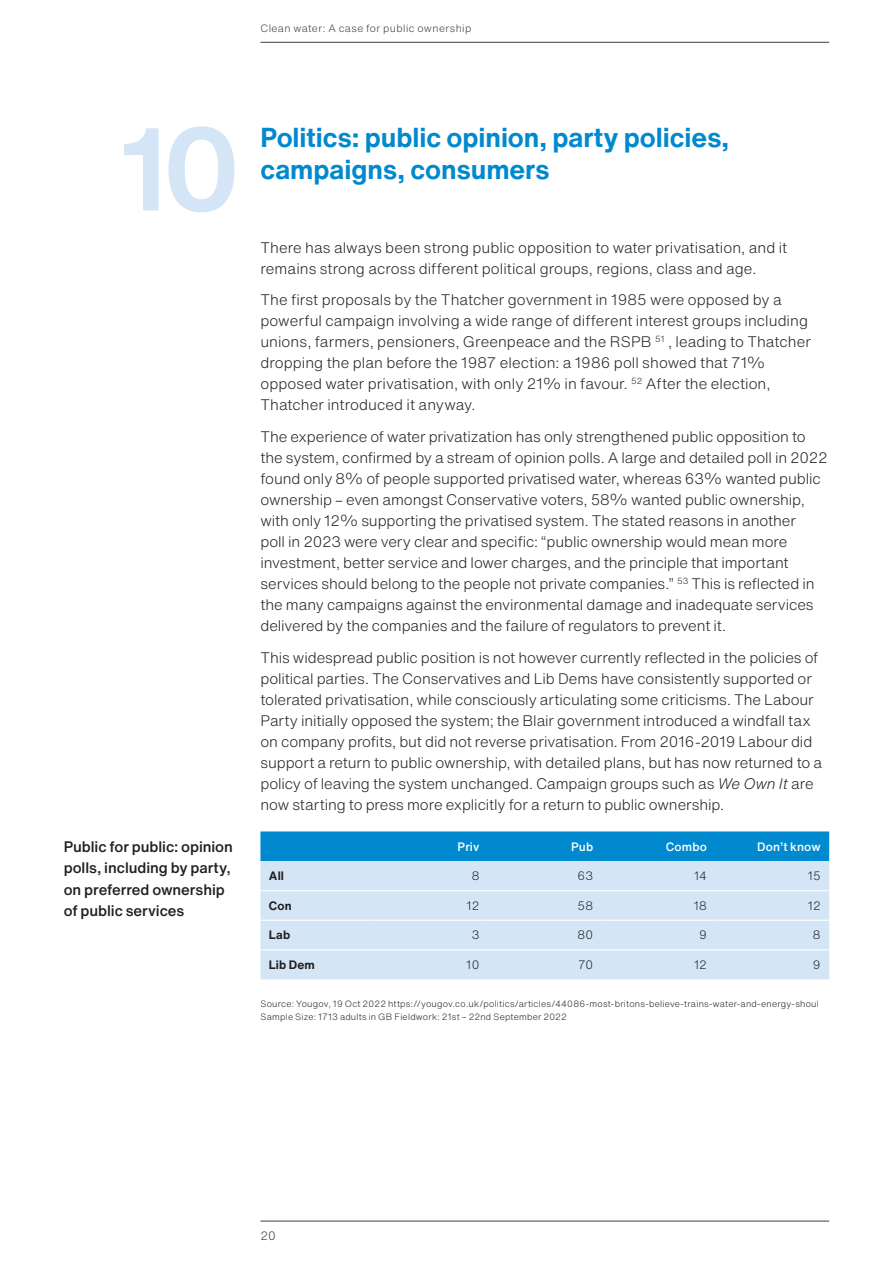
<style>
.page{position:relative;width:893px;height:1263px;background:#fff}
.page>*{position:absolute;margin:0;border:0;box-sizing:border-box;transform-origin:0 0}
.t1{font:700 115.5px "Helvetica Now Display";color:#d4e6f6}
.t2{font:700 27px/31.5px "Helvetica Now Text";letter-spacing:-.005em;color:#0089cf}
.t3{font:300 15px/21px "Helvetica Now Text";letter-spacing:-.005em;color:#231f20}
.t4{font:500 15px/21px "Helvetica Now Text";letter-spacing:-.005em;color:#231f20}
.t5{font:300 12px "Helvetica Now Text";letter-spacing:-.005em;color:#231f20}
.t6{font:500 12px "Helvetica Now Text";letter-spacing:.015em;color:#fff}
.t7{font:700 12px "Helvetica Now Text";letter-spacing:.015em;color:#231f20}
.t8{font:300 12px "Helvetica Now Text";color:#3e3e3f}
.t9{font:300 10.5px "Helvetica Now Text";letter-spacing:.04em;color:#3e3e3f}
.t10{font:300 9px/12.6px "Helvetica Now Text";letter-spacing:.025em;color:#231f20}
.s1{font-style:italic}
</style>
<div class="page">
<hr style="left:260px;top:1221px;width:569px;height:1px;background:#3e3e3f">
<hr style="left:260px;top:42px;width:569px;height:1px;background:#3e3e3f">
<div style="left:260px;top:831px;width:569px;height:30px;background:#0089cf"></div>
<div style="left:260px;top:861px;width:569px;height:118px;background:#d4e6f6"></div>
<hr style="left:260px;top:890px;width:114px;height:1px;background:#fff">
<hr style="left:374px;top:890px;width:114px;height:1px;background:#fff">
<hr style="left:488px;top:890px;width:114px;height:1px;background:#fff">
<hr style="left:602px;top:890px;width:113px;height:1px;background:#fff">
<hr style="left:715px;top:890px;width:114px;height:1px;background:#fff">
<hr style="left:260px;top:920px;width:114px;height:1px;background:#fff">
<hr style="left:374px;top:920px;width:114px;height:1px;background:#fff">
<hr style="left:488px;top:920px;width:114px;height:1px;background:#fff">
<hr style="left:602px;top:920px;width:113px;height:1px;background:#fff">
<hr style="left:715px;top:920px;width:114px;height:1px;background:#fff">
<hr style="left:260px;top:949px;width:114px;height:1px;background:#fff">
<hr style="left:374px;top:949px;width:114px;height:1px;background:#fff">
<hr style="left:488px;top:949px;width:114px;height:1px;background:#fff">
<hr style="left:602px;top:949px;width:113px;height:1px;background:#fff">
<hr style="left:715px;top:949px;width:114px;height:1px;background:#fff">
<p class="t9" style="left:260px;top:20px;width:212px">Clean water: A case for public ownership</p>
<h1 class="t1" style="left:120px;top:90px;width:121px">10</h1>
<p class="t4" style="left:64px;top:836px;width:171px">Public for public: opinion polls, including by party, on preferred ownership of public services</p>
<h2 class="t2" style="left:260px;top:121px;width:470px">Politics: public opinion, party policies, campaigns, consumers</h2>
<p class="t3" style="left:260px;top:236px;width:528px">There has always been strong public opposition to water privatisation, and it remains strong across different political groups, regions, class and age.</p>
<p class="t3" style="left:260px;top:289px;width:552px">The first proposals by the Thatcher government in 1985 were opposed by a powerful campaign involving a wide range of different interest groups including unions, farmers, pensioners, Greenpeace and the RSPB <sup>51</sup> , leading to Thatcher dropping the plan before the 1987 election: a 1986 poll showed that 71% opposed water privatisation, with only 21% in favour. <sup>52</sup> After the election, Thatcher introduced it anyway.</p>
<p class="t3" style="left:260px;top:426px;width:569px">The experience of water privatization has only strengthened public opposition to the system, confirmed by a stream of opinion polls. A large and detailed poll in 2022 found only 8% of people supported privatised water, whereas 63% wanted public ownership – even amongst Conservative voters, 58% wanted public ownership, with only 12% supporting the privatised system. The stated reasons in another<br>poll in 2023 were very clear and specific: “public ownership would mean more investment, better service and lower charges, and the principle that important services should belong to the people not private companies.” <sup>53</sup> This is reflected in the many campaigns against the environmental damage and inadequate services delivered by the companies and the failure of regulators to prevent it.</p>
<p class="t3" style="left:260px;top:647px;width:563px">This widespread public position is not however currently reflected in the policies of political parties. The Conservatives and Lib Dems have consistently supported or tolerated privatisation, while consciously articulating some criticisms. The Labour Party initially opposed the system; the Blair government introduced a windfall tax on company profits, but did not reverse privatisation. From 2016-2019 Labour did support a return to public ownership, with detailed plans, but has now returned to a policy of leaving the system unchanged. Campaign groups such as <span class="s1">We Own It</span> are now starting to press more explicitly for a return to public ownership.</p>
<p class="t6" style="left:458px;top:837px;width:23px">Priv</p>
<p class="t6" style="left:571px;top:837px;width:24px">Pub</p>
<p class="t6" style="left:666px;top:837px;width:43px">Combo</p>
<p class="t6" style="left:757px;top:837px;width:65px">Don’t know</p>
<p class="t7" style="left:269px;top:867px;width:17px">All</p>
<p class="t5" style="left:472px;top:867px;width:9px">8</p>
<p class="t5" style="left:578px;top:867px;width:17px">63</p>
<p class="t5" style="left:694px;top:867px;width:14px">14</p>
<p class="t5" style="left:808px;top:867px;width:14px">15</p>
<p class="t7" style="left:269px;top:896px;width:24px">Con</p>
<p class="t5" style="left:466px;top:896px;width:14px">12</p>
<p class="t5" style="left:578px;top:896px;width:17px">58</p>
<p class="t5" style="left:694px;top:896px;width:15px">18</p>
<p class="t5" style="left:808px;top:896px;width:14px">12</p>
<p class="t7" style="left:269px;top:926px;width:23px">Lab</p>
<p class="t5" style="left:472px;top:926px;width:9px">3</p>
<p class="t5" style="left:577px;top:926px;width:17px">80</p>
<p class="t5" style="left:699px;top:926px;width:9px">9</p>
<p class="t5" style="left:813px;top:926px;width:9px">8</p>
<p class="t7" style="left:269px;top:955px;width:48px">Lib Dem</p>
<p class="t5" style="left:466px;top:956px;width:15px">10</p>
<p class="t5" style="left:578px;top:956px;width:17px">70</p>
<p class="t5" style="left:694px;top:956px;width:14px">12</p>
<p class="t5" style="left:813px;top:956px;width:9px">9</p>
<p class="t10" style="left:260px;top:997px;width:560px">Source: Yougov, 19 Oct 2022 https://yougov.co.uk/politics/articles/44086-most-britons-believe-trains-water-and-energy-shoul<br>Sample Size: 1713 adults in GB Fieldwork: 21st – 22nd September 2022</p>
<p class="t8" style="left:260px;top:1227px;width:17px">20</p>
</div>
